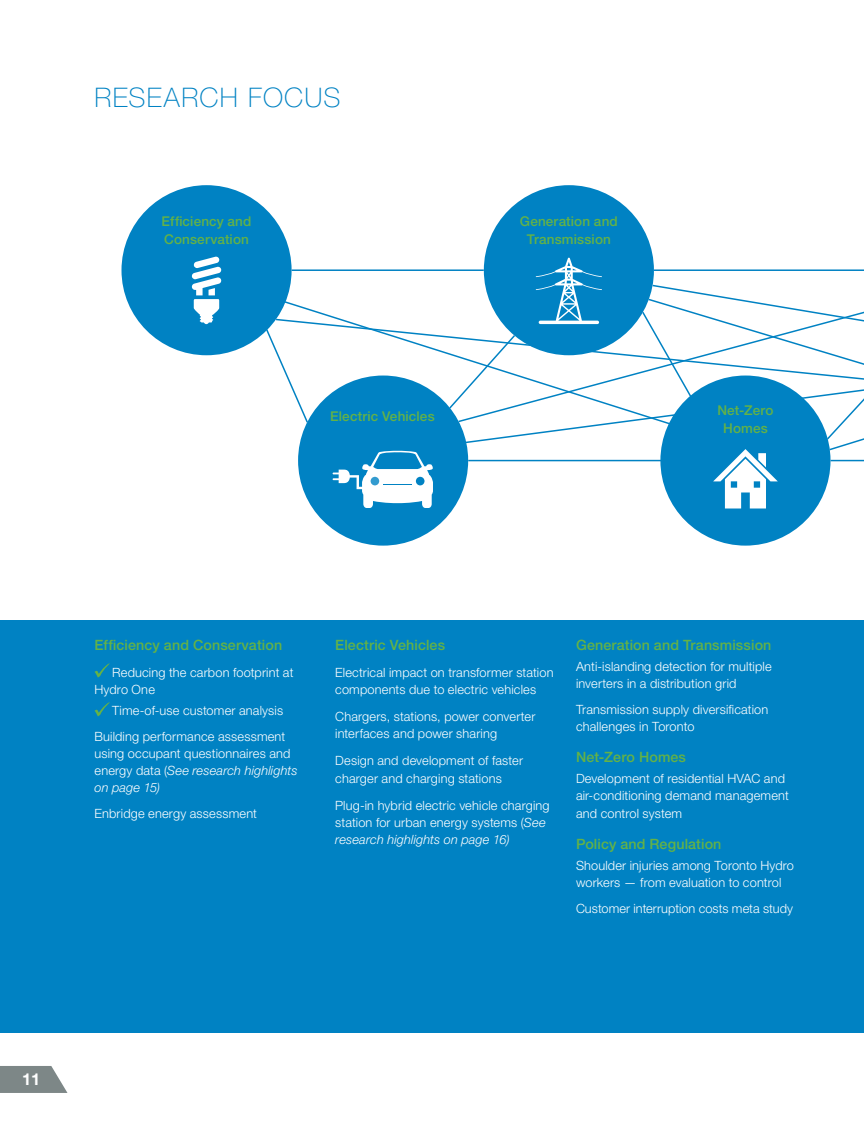
<style>
.page{position:relative;width:864px;height:1134px;background:#fff}
.page>*{position:absolute;margin:0;border:0;box-sizing:border-box;transform-origin:0 0}
.t1{font:100 27px "Helvetica Neue LT Std";color:#0082c3}
.t2{font:700 16.5px "Helvetica Neue LT Std";color:#fff}
.t3{font:500 14.25px "Helvetica Neue LT Std";letter-spacing:.01em;color:#64b246}
.t4{font:500 13.5px/18px "Helvetica Neue LT Std";letter-spacing:.01em;color:#64b246;text-align:center}
.t5{font:300 12.75px/17.2px "Helvetica Neue LT Std";letter-spacing:.01em;color:#fff}
.s1{font-style:italic}
</style>
<div class="page">
<div style="left:0;top:620px;width:864px;height:413px;background:#0082c3"></div>
<svg style="left:266px;top:330px;width:8px;height:18px"></svg>
<hr style="left:292px;top:269px;width:192px;height:2px;background:#0082c3">
<hr style="left:654px;top:269px;width:210px;height:2px;background:#0082c3">
<hr style="left:468px;top:460px;width:194px;height:1px;background:#0082c3">
<svg style="left:274px;top:318px;width:367px;height:124px"></svg>
<div style="left:298px;top:376px;width:170px;height:170px;background:#0082c3;border-radius:50%"></div>
<svg style="left:333px;top:451px;width:100px;height:57px"></svg>
<div style="left:121px;top:185px;width:171px;height:170px;background:#0082c3;border-radius:50%"></div>
<svg style="left:192px;top:256px;width:30px;height:68px"></svg>
<div style="left:660px;top:376px;width:171px;height:170px;background:#0082c3;border-radius:50%"></div>
<svg style="left:641px;top:284px;width:223px;height:225px"></svg>
<div style="left:484px;top:185px;width:170px;height:170px;background:#0082c3;border-radius:50%"></div>
<svg style="left:536px;top:258px;width:66px;height:66px"></svg>
<svg style="left:0;top:1066px;width:68px;height:27px;background:#8d9696"></svg>
<svg style="left:94px;top:663px;width:16px;height:15px"></svg>
<svg style="left:94px;top:702px;width:16px;height:15px"></svg>
<h1 class="t1" style="left:94px;top:82px;width:18px">RESEA</h1>
<h1 class="t1" style="left:181px;top:82px;width:159px">RCH FOCUS</h1>
<p class="t4" style="left:162px;top:212px;width:91px;text-align:left">Efficiency and<br>Conservation</p>
<p class="t4" style="left:330px;top:407px;width:106px">Electric Vehicles</p>
<p class="t4" style="left:520px;top:212px;width:100px">Generation and<br>Transmission</p>
<p class="t4" style="left:717px;top:401px;width:58px">Net-Zero<br>Homes</p>
<p class="t3" style="left:94px;top:636px;width:189px">Efficiency and Conservation</p>
<p class="t5" style="left:94px;top:663px;width:200px;text-indent:18px">Reducing the carbon footprint at<br>Hydro One</p>
<p class="t5" style="left:94px;top:698px;width:192px;line-height:25.3px;text-align:right">Time-of-use customer analysis<br>Building performance assessment</p>
<p class="t5" style="left:94px;top:744px;width:205px">using occupant questionnaires and energy data (<span class="s1">See research highlights on page 15)</span></p>
<p class="t5" style="left:94px;top:804px;width:164px">Enbridge energy assessment</p>
<p class="t3" style="left:335px;top:636px;width:111px">Electric Vehicles</p>
<p class="t5" style="left:335px;top:663px;width:220px">Electrical impact on transformer station components due to electric vehicles</p>
<p class="t5" style="left:335px;top:708px;width:202px">Chargers, stations, power converter interfaces and power sharing</p>
<p class="t5" style="left:335px;top:752px;width:189px">Design and development of faster charger and charging stations</p>
<p class="t5" style="left:335px;top:796px;width:216px">Plug-in hybrid electric vehicle charging station for urban energy systems (<span class="s1">See research highlights on page 16)</span></p>
<p class="t3" style="left:576px;top:636px;width:197px">Generation and Transmission</p>
<p class="t5" style="left:576px;top:658px;width:197px">Anti-islanding detection for multiple inverters in a distribution grid</p>
<p class="t5" style="left:576px;top:700px;width:194px">Transmission supply diversification challenges in Toronto</p>
<p class="t3" style="left:576px;top:749px;width:112px">Net-Zero Homes</p>
<p class="t5" style="left:576px;top:770px;width:214px">Development of residential HVAC and air-conditioning demand management and control system</p>
<p class="t3" style="left:576px;top:835px;width:147px">Policy and Regulation</p>
<p class="t5" style="left:576px;top:857px;width:220px">Shoulder injuries among Toronto Hydro workers — from evaluation to control</p>
<p class="t5" style="left:576px;top:899px;width:219px">Customer interruption costs meta study</p>
<p class="t2" style="left:22px;top:1069px;width:20px">11</p>
</div>
